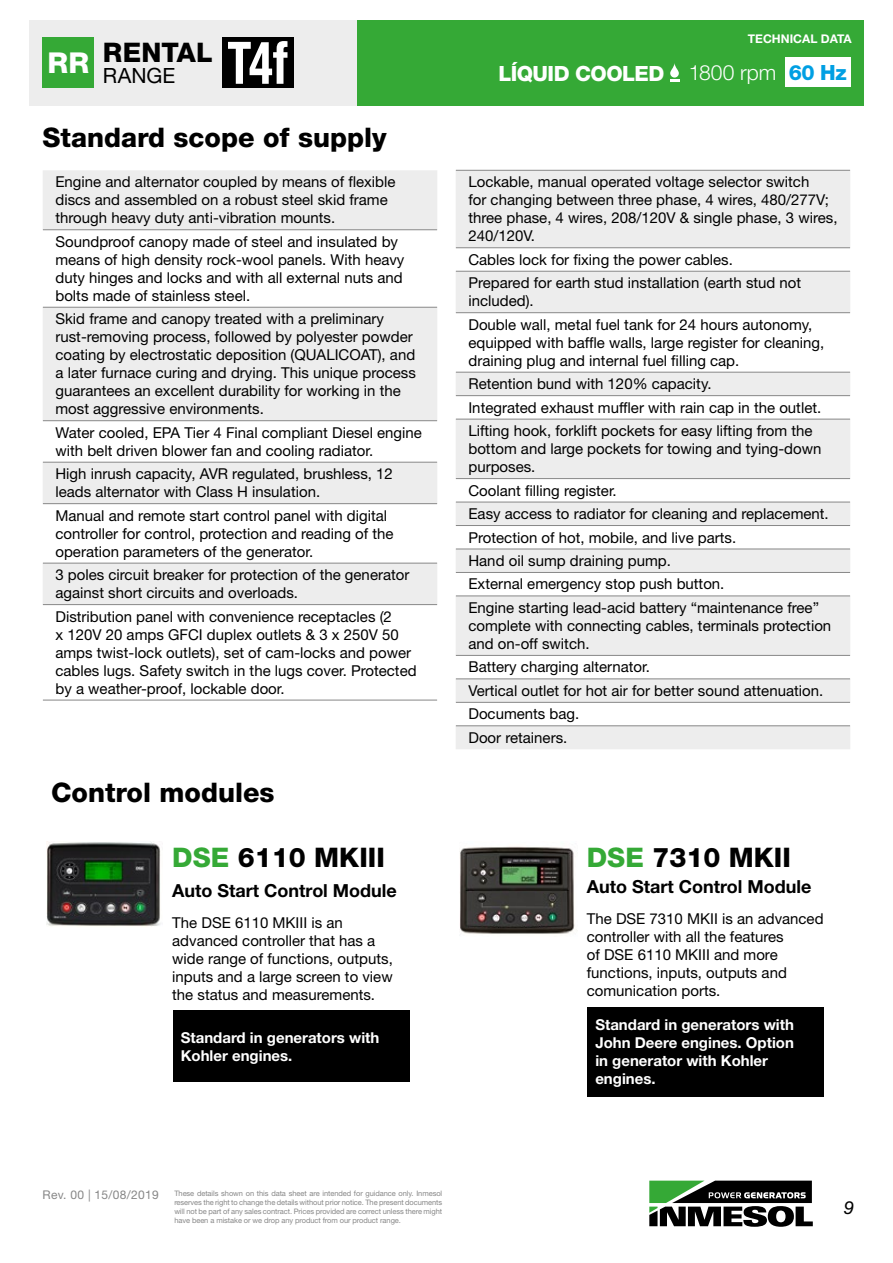
<style>
.page{position:relative;width:893px;height:1263px;background:#fff}
.page>*{position:absolute;margin:0;border:0;box-sizing:border-box;transform-origin:0 0}
.t1{font:800 27px "Helvetica Neue LT Std";color:#000}
.t2{font:800 21px "Helvetica Neue LT Std";letter-spacing:-.025em;color:#fff}
.t3{font:21px "Helvetica Neue LT Std";color:#000}
.t4{font:800 21px "Helvetica Neue LT Std";color:#009fe3}
.t5{font:700 18px "Helvetica Neue LT Std";color:#000}
.t6{font:italic 18px "Helvetica Neue LT Std";color:#000}
.t7{font:15px/18px "Helvetica Neue LT Std";color:#000}
.t8{font:700 15px/18px "Helvetica Neue LT Std";color:#fff}
.t9{font:12px "Helvetica Neue LT Std";letter-spacing:.025em;color:#878787}
.t10{font:700 12px "Helvetica Neue LT Std";color:#fff}
.t11{font:7.5px/9px "Helvetica Neue LT Std";letter-spacing:-.01em;color:#878787;text-align:justify}
.s1{color:#35a936}
.s2{font-weight:300}
</style>
<div class="page">
<svg style="left:649px;top:1180px;width:164px;height:47px"></svg>
<div style="left:30px;top:20px;width:327px;height:85px;background:#ededed"></div>
<div style="left:357px;top:20px;width:506px;height:85px;background:#35a936"></div>
<svg style="left:670px;top:63px;width:9px;height:15px"></svg>
<svg style="left:670px;top:79px;width:9px;height:2px"></svg>
<div style="left:43px;top:38px;width:51px;height:50px;background:#35a936"></div>
<div style="left:785px;top:57px;width:65px;height:30px;background:#fff"></div>
<div style="left:223px;top:37px;width:71px;height:51px;background:#000"></div>
<svg style="left:228px;top:41px;width:59px;height:43px"></svg>
<div style="left:43px;top:170px;width:394px;height:59px;background:#ededed"></div>
<svg style="left:43px;top:230px;width:394px;height:470px"></svg>
<hr style="left:43px;top:229px;width:394px;height:1px;background:#878787">
<hr style="left:43px;top:307px;width:394px;height:1px;background:#878787">
<hr style="left:43px;top:420px;width:394px;height:1px;background:#878787">
<hr style="left:43px;top:462px;width:394px;height:1px;background:#878787">
<hr style="left:43px;top:503px;width:394px;height:1px;background:#878787">
<hr style="left:43px;top:563px;width:394px;height:1px;background:#878787">
<hr style="left:43px;top:604px;width:394px;height:1px;background:#878787">
<hr style="left:43px;top:700px;width:394px;height:1px;background:#878787">
<div style="left:456px;top:171px;width:394px;height:578px;background:#ededed"></div>
<svg style="left:456px;top:248px;width:394px;height:477px;fill:#ededed"></svg>
<hr style="left:456px;top:170px;width:394px;height:1px;background:#878787">
<hr style="left:456px;top:247px;width:394px;height:1px;background:#878787">
<hr style="left:456px;top:271px;width:394px;height:1px;background:#878787">
<hr style="left:456px;top:312px;width:394px;height:1px;background:#878787">
<hr style="left:456px;top:372px;width:394px;height:1px;background:#878787">
<hr style="left:456px;top:395px;width:394px;height:1px;background:#878787">
<hr style="left:456px;top:419px;width:394px;height:1px;background:#878787">
<hr style="left:456px;top:478px;width:394px;height:1px;background:#878787">
<hr style="left:456px;top:502px;width:394px;height:1px;background:#878787">
<hr style="left:456px;top:525px;width:394px;height:1px;background:#878787">
<hr style="left:456px;top:549px;width:394px;height:1px;background:#878787">
<hr style="left:456px;top:572px;width:394px;height:1px;background:#878787">
<hr style="left:456px;top:596px;width:394px;height:1px;background:#878787">
<hr style="left:456px;top:655px;width:394px;height:1px;background:#878787">
<hr style="left:456px;top:679px;width:394px;height:1px;background:#878787">
<hr style="left:456px;top:702px;width:394px;height:1px;background:#878787">
<hr style="left:456px;top:725px;width:394px;height:1px;background:#878787">
<div style="left:173px;top:1010px;width:237px;height:72px;background:#000"></div>
<div style="left:587px;top:1007px;width:236px;height:90px;background:#000"></div>
<img style="left:460px;top:846px;width:117px;height:88px">
<img style="left:46px;top:842px;width:115px;height:85px">
<h1 class="t1" style="left:103px;top:36px;width:111px">RENTAL</h1>
<h2 class="t3" style="left:48px;top:63px;width:129px"><sup>RR</sup> RANGE</h2>
<h1 class="t1" style="left:43px;top:121px;width:346px">Standard scope of supply</h1>
<p class="t7" style="left:55px;top:173px;width:342px">Engine and alternator coupled by means of flexible discs and assembled on a robust steel skid frame through heavy duty anti-vibration mounts.</p>
<p class="t7" style="left:55px;top:232px;width:350px">Soundproof canopy made of steel and insulated by means of high density rock-wool panels. With heavy duty hinges and locks and with all external nuts and bolts made of stainless steel.</p>
<p class="t7" style="left:55px;top:310px;width:362px">Skid frame and canopy treated with a preliminary rust-removing process, followed by polyester powder coating by electrostatic deposition (QUALICOAT), and a later furnace curing and drying. This unique process guarantees an excellent durability for working in the most aggressive environments.</p>
<p class="t7" style="left:55px;top:423px;width:368px">Water cooled, EPA Tier 4 Final compliant Diesel engine with belt driven blower fan and cooling radiator.</p>
<p class="t7" style="left:55px;top:465px;width:339px">High inrush capacity, AVR regulated, brushless, 12 leads alternator with Class H insulation.</p>
<p class="t7" style="left:55px;top:506px;width:340px">Manual and remote start control panel with digital controller for control, protection and reading of the operation parameters of the generator.</p>
<p class="t7" style="left:55px;top:566px;width:355px">3 poles circuit breaker for protection of the generator against short circuits and overloads.</p>
<p class="t7" style="left:55px;top:607px;width:363px">Distribution panel with convenience receptacles (2<br>x 120V 20 amps GFCI duplex outlets &amp; 3 x 250V 50 amps twist-lock outlets), set of cam-locks and power cables lugs. Safety switch in the lugs cover. Protected by a weather-proof, lockable door.</p>
<h1 class="t1" style="left:51px;top:777px;width:225px">Control modules</h1>
<h1 class="t1" style="left:172px;top:842px;width:214px"><span class="s1">DSE</span> 6110 MKIII</h1>
<p class="t5" style="left:172px;top:879px;width:226px">Auto Start Control Module</p>
<p class="t7" style="left:172px;top:913px;width:222px">The DSE 6110 MKIII is an advanced controller that has a wide range of functions, outputs, inputs and a large screen to view the status and measurements.</p>
<p class="t8" style="left:181px;top:1029px;width:200px">Standard in generators with<br>Kohler engines.</p>
<p class="t10" style="left:748px;top:31px;width:105px">TECHNICAL DATA</p>
<h2 class="t2" style="left:498px;top:61px;width:280px">LÍQUID COOLED <span class="s2">1800 rpm</span></h2>
<h2 class="t4" style="left:789px;top:60px;width:60px">60 Hz</h2>
<p class="t7" style="left:468px;top:173px;width:371px">Lockable, manual operated voltage selector switch<br>for changing between three phase, 4 wires, 480/277V; three phase, 4 wires, 208/120V &amp; single phase, 3 wires, 240/120V.</p>
<p class="t7" style="left:468px;top:248px;width:334px;line-height:23.4px">Cables lock for fixing the power cables.<br>Prepared for earth stud installation (earth stud not</p>
<p class="t7" style="left:468px;top:289px;width:345px;line-height:23.4px">included).<br>Double wall, metal fuel tank for 24 hours autonomy,</p>
<p class="t7" style="left:468px;top:333px;width:357px">equipped with baffle walls, large register for cleaning, draining plug and internal fuel filling cap.</p>
<p class="t7" style="left:468px;top:372px;width:354px;line-height:23.4px">Retention bund with 120% capacity.<br>Integrated exhaust muffler with rain cap in the outlet.<br>Lifting hook, forklift pockets for easy lifting from the</p>
<p class="t7" style="left:468px;top:440px;width:354px">bottom and large pockets for towing and tying-down purposes.</p>
<p class="t7" style="left:468px;top:478px;width:362px;line-height:23.4px">Coolant filling register.<br>Easy access to radiator for cleaning and replacement.<br>Protection of hot, mobile, and live parts.<br>Hand oil sump draining pump.<br>External emergency stop push button.<br>Engine starting lead-acid battery “maintenance free”</p>
<p class="t7" style="left:468px;top:616px;width:364px">complete with connecting cables, terminals protection and on-off switch.</p>
<p class="t7" style="left:468px;top:655px;width:356px;line-height:23.4px">Battery charging alternator.<br>Vertical outlet for hot air for better sound attenuation.<br>Documents bag.<br>Door retainers.</p>
<h1 class="t1" style="left:587px;top:842px;width:206px"><span class="s1">DSE</span> 7310 MKII</h1>
<p class="t5" style="left:587px;top:876px;width:226px">Auto Start Control Module</p>
<p class="t7" style="left:587px;top:909px;width:238px">The DSE 7310 MKII is an advanced controller with all the features<br>of DSE 6110 MKIII and more functions, inputs, outputs and comunication ports.</p>
<p class="t8" style="left:595px;top:1015px;width:200px">Standard in generators with<br>John Deere engines. Option in generator with Kohler engines.</p>
<p class="t9" style="left:43px;top:1188px;width:118px">Rev. 00 | 15/08/2019</p>
<p class="t11" style="left:174px;top:1189px;width:269px">These details shown on this data sheet are intended for guidance only. Inmesol reserves the right to change the details without prior notice. The present documents will not be part of any sales contract. Prices provided are correct unless there might have been a mistake or we drop any product from our product range.</p>
<p class="t6" style="left:844px;top:1197px;width:12px">9</p>
</div>
